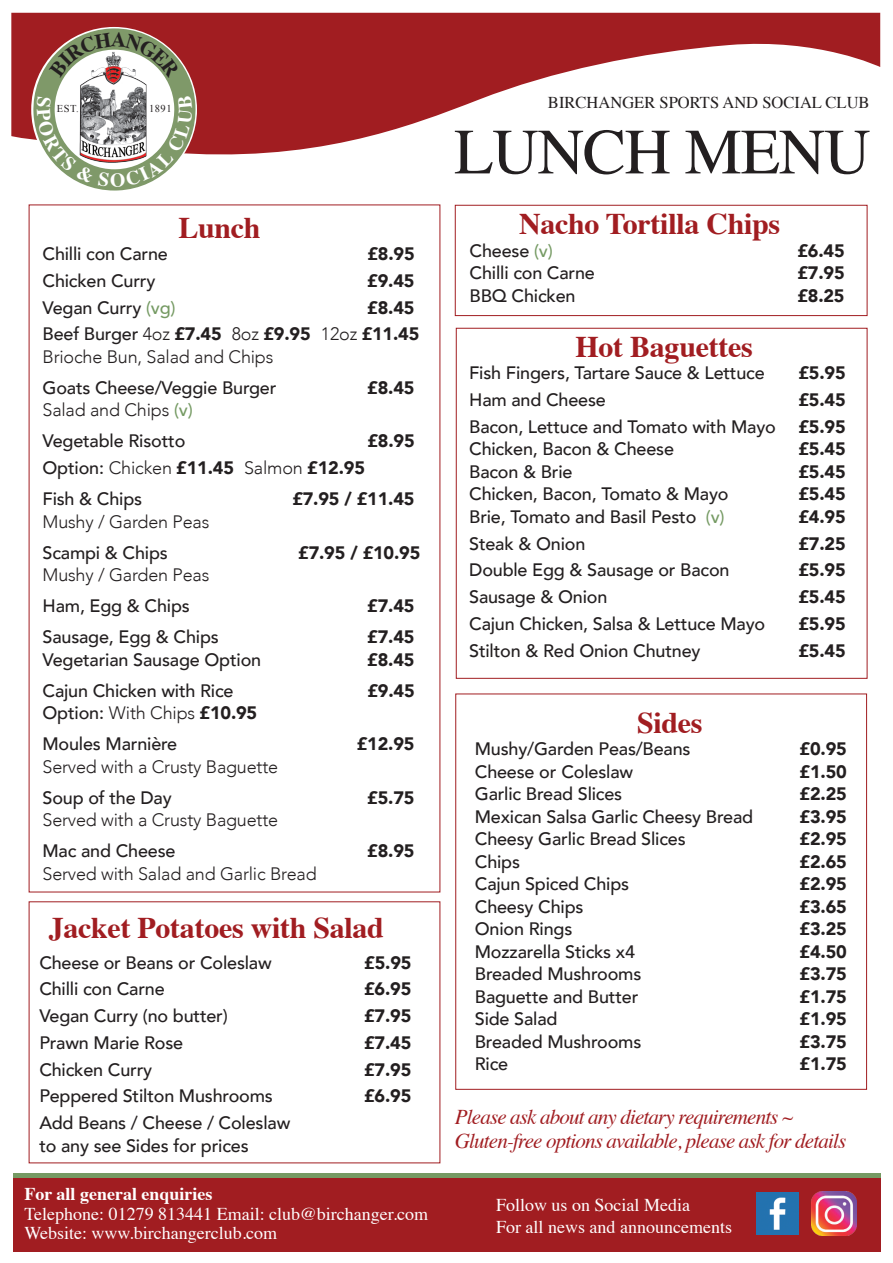
<style>
.page{position:relative;width:893px;height:1263px;background:#fff}
.page>*{position:absolute;margin:0;border:0;box-sizing:border-box;transform-origin:0 0}
.t1{font:64.5px "Times";letter-spacing:-.02em;color:#231f20}
.t2{font:700 30px "Times";letter-spacing:-.01em;color:#a11d21}
.t3{font:italic 21px/24px "Times";letter-spacing:-.04em;color:#a11d21}
.t4{font:500 18px/31px "Avenir";letter-spacing:-.01em;color:#231f20}
.t5{font:900 18px/26.7px "Avenir";letter-spacing:-.01em;color:#231f20;text-align:right}
.t6{font:300 18px "Avenir";letter-spacing:-.01em;color:#231f20}
.t7{font:18px/19.5px "Times";color:#fff}
.t8{font:700 18px "Times";color:#fff}
.t9{font:16.5px "Times";color:#231f20}
.t10{font:10.5px "Times New Roman";letter-spacing:.05em;color:#231f20}
.s1{color:#759a63}
.s2{font-weight:500}
.s3{font-weight:300}
.s4{font-weight:900}
</style>
<div class="page">
<svg style="left:11px;top:13px;width:869px;height:142px;fill:#a11d21"></svg>
<div style="left:13px;top:1178px;width:867px;height:73px;background:#a11d21"></div>
<img style="left:756px;top:1192px;width:43px;height:43px">
<img style="left:811px;top:1191px;width:45px;height:45px">
<div style="left:13px;top:1173px;width:867px;height:5px;background:#759a63"></div>
<div style="left:456px;top:328px;width:411px;height:351px;border:1px solid #a11d21"></div>
<div style="left:455px;top:205px;width:412px;height:111px;border:1px solid #a11d21"></div>
<svg style="left:31px;top:28px;width:165px;height:163px"></svg>
<p class="t10" style="left:57px;top:102px;width:24px">EST.</p>
<p class="t10" style="left:149px;top:102px;width:24px">1891</p>
<h2 class="t2" style="left:178px;top:199px;width:84px">Lunch</h2>
<p class="t4" style="left:43px;top:237px;width:127px">Chilli con Carne</p>
<p class="t5" style="left:367px;top:240px;width:49px">£8.95</p>
<p class="t4" style="left:43px;top:264px;width:114px">Chicken Curry</p>
<p class="t5" style="left:367px;top:267px;width:49px">£9.45</p>
<p class="t4" style="left:43px;top:291px;width:135px">Vegan Curry <span class="s1">(vg)</span></p>
<p class="t5" style="left:43px;top:294px;width:378px">£8.45<br><span class="s2">Beef Burger</span> <span class="s3">4oz</span> £7.45 <span class="s3">8oz</span> £9.95 <span class="s3">12oz</span> £11.45</p>
<p class="t6" style="left:43px;top:346px;width:232px">Brioche Bun, Salad and Chips</p>
<p class="t4" style="left:43px;top:371px;width:235px">Goats Cheese/Veggie Burger</p>
<p class="t5" style="left:367px;top:374px;width:49px">£8.45</p>
<p class="t4" style="left:43px;top:394px;width:152px"><span class="s3">Salad and Chips</span> <span class="s1">(v)<br></span>Vegetable Risotto</p>
<p class="t5" style="left:367px;top:427px;width:49px">£8.95</p>
<p class="t4" style="left:43px;top:451px;width:324px">Option: <span class="s3">Chicken</span> <span class="s4">£11.45</span> <span class="s3">Salmon</span> <span class="s4">£12.95<br></span>Fish &amp; Chips</p>
<p class="t5" style="left:292px;top:485px;width:124px">£7.95 / £11.45</p>
<p class="t6" style="left:43px;top:511px;width:168px">Mushy / Garden Peas</p>
<p class="t4" style="left:43px;top:536px;width:127px">Scampi &amp; Chips</p>
<p class="t5" style="left:298px;top:539px;width:124px">£7.95 / £10.95</p>
<p class="t6" style="left:43px;top:564px;width:168px">Mushy / Garden Peas</p>
<p class="t4" style="left:43px;top:589px;width:149px">Ham, Egg &amp; Chips</p>
<p class="t5" style="left:367px;top:592px;width:49px">£7.45</p>
<p class="t4" style="left:43px;top:620px;width:178px">Sausage, Egg &amp; Chips</p>
<p class="t5" style="left:367px;top:623px;width:49px">£7.45</p>
<p class="t4" style="left:43px;top:643px;width:220px">Vegetarian Sausage Option</p>
<p class="t5" style="left:367px;top:646px;width:49px">£8.45</p>
<p class="t4" style="left:43px;top:674px;width:193px">Cajun Chicken with Rice</p>
<p class="t5" style="left:367px;top:677px;width:49px">£9.45</p>
<p class="t4" style="left:43px;top:696px;width:216px">Option: <span class="s3">With Chips</span> <span class="s4">£10.95<br></span>Moules Marnière</p>
<p class="t5" style="left:357px;top:730px;width:59px">£12.95</p>
<p class="t6" style="left:43px;top:756px;width:237px">Served with a Crusty Baguette</p>
<p class="t4" style="left:43px;top:781px;width:131px">Soup of the Day</p>
<p class="t5" style="left:367px;top:784px;width:49px">£5.75</p>
<p class="t6" style="left:43px;top:809px;width:237px">Served with a Crusty Baguette</p>
<p class="t4" style="left:43px;top:834px;width:135px">Mac and Cheese</p>
<p class="t5" style="left:367px;top:837px;width:49px">£8.95</p>
<p class="t6" style="left:43px;top:863px;width:276px">Served with Salad and Garlic Bread</p>
<h2 class="t2" style="left:49px;top:899px;width:336px">Jacket Potatoes with Salad</h2>
<p class="t4" style="left:39px;top:946px;width:234px">Cheese or Beans or Coleslaw</p>
<p class="t5" style="left:364px;top:948px;width:49px">£5.95</p>
<p class="t4" style="left:39px;top:972px;width:127px">Chilli con Carne</p>
<p class="t5" style="left:364px;top:975px;width:49px">£6.95</p>
<p class="t4" style="left:39px;top:999px;width:190px">Vegan Curry (no butter)</p>
<p class="t5" style="left:364px;top:1002px;width:49px">£7.95</p>
<p class="t4" style="left:39px;top:1026px;width:145px">Prawn Marie Rose</p>
<p class="t5" style="left:364px;top:1029px;width:49px">£7.45</p>
<p class="t4" style="left:39px;top:1053px;width:114px">Chicken Curry</p>
<p class="t5" style="left:364px;top:1055px;width:49px">£7.95</p>
<p class="t4" style="left:39px;top:1079px;width:235px">Peppered Stilton Mushrooms</p>
<p class="t5" style="left:364px;top:1082px;width:49px">£6.95</p>
<p class="t4" style="left:39px;top:1110px;width:253px;line-height:22.5px">Add Beans / Cheese / Coleslaw to any see Sides for prices</p>
<p class="t9" style="left:548px;top:87px;width:323px">BIRCHANGER SPORTS AND SOCIAL CLUB</p>
<h1 class="t1" style="left:454px;top:91px;width:418px">LUNCH MENU</h1>
<h2 class="t2" style="left:519px;top:196px;width:263px">Nacho Tortilla Chips</h2>
<p class="t4" style="left:470px;top:234px;width:85px">Cheese <span class="s1">(v)</span></p>
<p class="t5" style="left:797px;top:237px;width:49px">£6.45</p>
<p class="t4" style="left:470px;top:257px;width:127px">Chilli con Carne</p>
<p class="t5" style="left:797px;top:259px;width:49px">£7.95</p>
<p class="t4" style="left:470px;top:279px;width:107px">BBQ Chicken</p>
<p class="t5" style="left:797px;top:282px;width:49px">£8.25</p>
<h2 class="t2" style="left:576px;top:318px;width:179px">Hot Baguettes</h2>
<p class="t4" style="left:469px;top:356px;width:297px">Fish Fingers, Tartare Sauce &amp; Lettuce</p>
<p class="t5" style="left:798px;top:359px;width:49px">£5.95</p>
<p class="t4" style="left:469px;top:383px;width:138px">Ham and Cheese</p>
<p class="t5" style="left:798px;top:386px;width:49px">£5.45</p>
<p class="t4" style="left:469px;top:410px;width:308px">Bacon, Lettuce and Tomato with Mayo</p>
<p class="t5" style="left:798px;top:413px;width:49px">£5.95</p>
<p class="t4" style="left:469px;top:432px;width:206px">Chicken, Bacon &amp; Cheese</p>
<p class="t5" style="left:798px;top:435px;width:49px">£5.45</p>
<p class="t4" style="left:469px;top:455px;width:105px">Bacon &amp; Brie</p>
<p class="t5" style="left:798px;top:458px;width:49px">£5.45</p>
<p class="t4" style="left:469px;top:477px;width:261px">Chicken, Bacon, Tomato &amp; Mayo</p>
<p class="t5" style="left:798px;top:480px;width:49px">£5.45</p>
<p class="t4" style="left:469px;top:500px;width:257px">Brie, Tomato and Basil Pesto <span class="s1">(v)</span></p>
<p class="t5" style="left:798px;top:503px;width:49px">£4.95</p>
<p class="t4" style="left:469px;top:527px;width:118px">Steak &amp; Onion</p>
<p class="t5" style="left:798px;top:529px;width:49px">£7.25</p>
<p class="t4" style="left:469px;top:553px;width:262px">Double Egg &amp; Sausage or Bacon</p>
<p class="t5" style="left:798px;top:556px;width:49px">£5.95</p>
<p class="t4" style="left:469px;top:580px;width:140px">Sausage &amp; Onion</p>
<p class="t5" style="left:798px;top:583px;width:49px">£5.45</p>
<p class="t4" style="left:469px;top:607px;width:297px">Cajun Chicken, Salsa &amp; Lettuce Mayo</p>
<p class="t5" style="left:798px;top:610px;width:49px">£5.95</p>
<p class="t4" style="left:469px;top:634px;width:233px">Stilton &amp; Red Onion Chutney</p>
<p class="t5" style="left:798px;top:636px;width:49px">£5.45</p>
<h2 class="t2" style="left:637px;top:694px;width:67px">Sides</h2>
<p class="t4" style="left:475px;top:732px;width:217px">Mushy/Garden Peas/Beans</p>
<p class="t5" style="left:800px;top:735px;width:49px">£0.95</p>
<p class="t4" style="left:475px;top:755px;width:160px">Cheese or Coleslaw</p>
<p class="t5" style="left:800px;top:758px;width:49px">£1.50</p>
<p class="t4" style="left:475px;top:777px;width:149px">Garlic Bread Slices</p>
<p class="t5" style="left:800px;top:780px;width:49px">£2.25</p>
<p class="t4" style="left:475px;top:800px;width:280px">Mexican Salsa Garlic Cheesy Bread</p>
<p class="t5" style="left:800px;top:803px;width:49px">£3.95</p>
<p class="t4" style="left:475px;top:822px;width:212px">Cheesy Garlic Bread Slices</p>
<p class="t5" style="left:800px;top:825px;width:49px">£2.95</p>
<p class="t4" style="left:475px;top:845px;width:47px">Chips</p>
<p class="t5" style="left:800px;top:848px;width:49px">£2.65</p>
<p class="t4" style="left:475px;top:867px;width:156px">Cajun Spiced Chips</p>
<p class="t5" style="left:800px;top:870px;width:49px">£2.95</p>
<p class="t4" style="left:475px;top:890px;width:110px">Cheesy Chips</p>
<p class="t5" style="left:800px;top:893px;width:49px">£3.65</p>
<p class="t4" style="left:475px;top:912px;width:99px">Onion Rings</p>
<p class="t5" style="left:800px;top:915px;width:49px">£3.25</p>
<p class="t4" style="left:475px;top:935px;width:162px">Mozzarella Sticks x4</p>
<p class="t5" style="left:800px;top:938px;width:49px">£4.50</p>
<p class="t4" style="left:475px;top:957px;width:168px">Breaded Mushrooms</p>
<p class="t5" style="left:800px;top:960px;width:49px">£3.75</p>
<p class="t4" style="left:475px;top:980px;width:165px">Baguette and Butter</p>
<p class="t5" style="left:800px;top:983px;width:49px">£1.75</p>
<p class="t4" style="left:475px;top:1002px;width:84px">Side Salad</p>
<p class="t5" style="left:800px;top:1005px;width:49px">£1.95</p>
<p class="t4" style="left:475px;top:1025px;width:168px">Breaded Mushrooms</p>
<p class="t5" style="left:800px;top:1028px;width:49px">£3.75</p>
<p class="t4" style="left:475px;top:1047px;width:35px">Rice</p>
<p class="t5" style="left:800px;top:1050px;width:49px">£1.75</p>
<p class="t3" style="left:455px;top:1103px;width:393px">Please ask about any dietary requirements ~<br>Gluten-free options available, please ask for details</p>
<p class="t8" style="left:24px;top:1177px;width:190px">For all general enquiries</p>
<p class="t7" style="left:24px;top:1202px;width:405px">Telephone: 01279 813441 Email: club@birchanger.com<br>Website: www.birchangerclub.com</p>
<p class="t7" style="left:496px;top:1192px;width:237px;line-height:21.6px">Follow us on Social Media<br>For all news and announcements</p>
</div>
